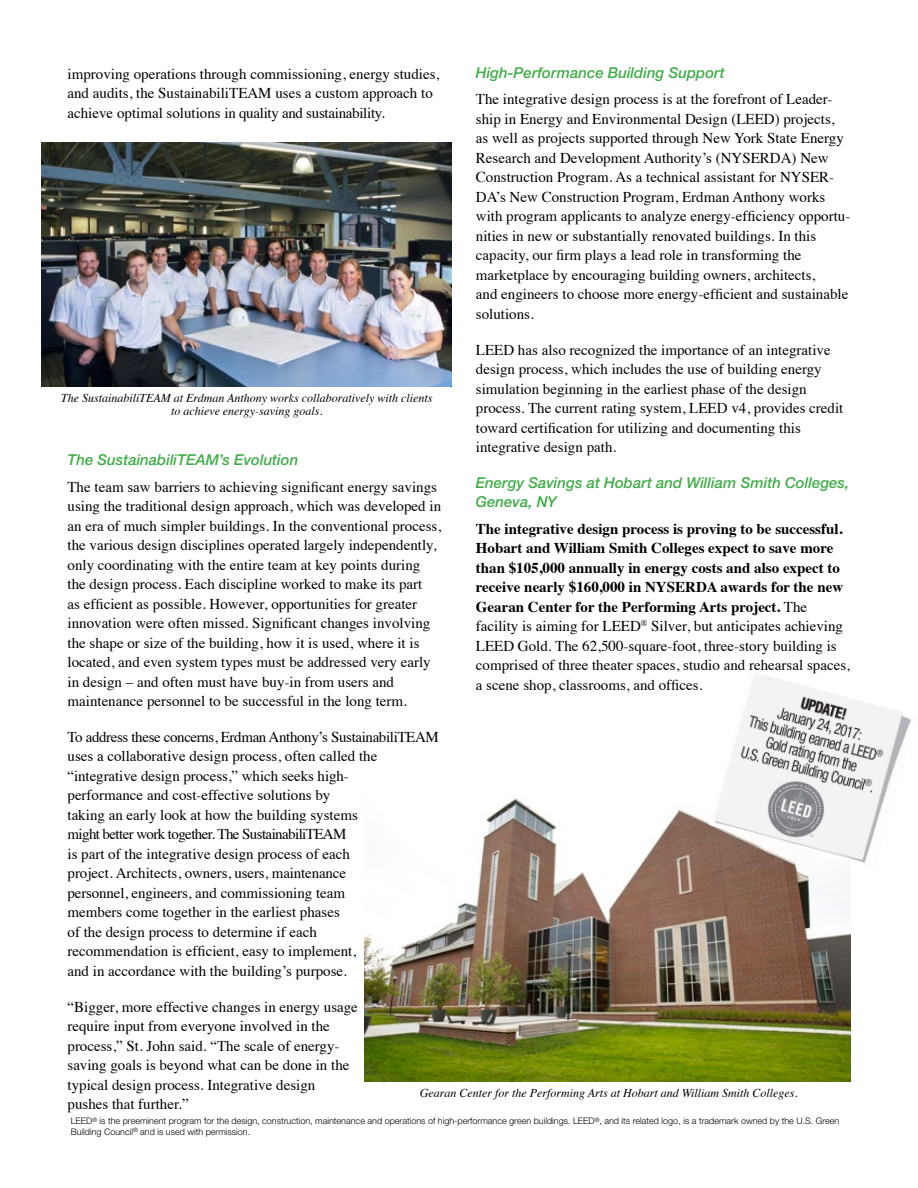
<style>
.page{position:relative;width:918px;height:1188px;background:#fff}
.page>*{position:absolute;margin:0;border:0;box-sizing:border-box;transform-origin:0 0}
.t1{font:15px/19.5px "Times";color:#000}
.t2{font:700 15px/19.5px "Times";color:#000}
.t3{font:italic 500 15px/19.5px "Helvetica Neue LT Std";color:#41ad49}
.t4{font:italic 12px/13.5px "Times";color:#000;text-align:center}
.t5{font:300 9px/10.8px "Helvetica Neue LT Std";color:#000}
.s1{font-weight:400}
</style>
<div class="page">
<img style="left:365px;top:797px;width:485px;height:285px">
<img style="left:41px;top:143px;width:410px;height:244px">
<img style="left:710px;top:672px;width:202px;height:196px">
<p class="t3" style="left:476px;top:63px;width:250px">High-Performance Building Support</p>
<p class="t1" style="left:476px;top:88px;width:376px">The integrative design process is at the forefront of Leader&shy;ship in Energy and Environmental Design (LEED) projects, as well as projects supported through New York State Energy Research and Development Authority’s (NYSERDA) New Construction Program. As a technical assistant for NYSER-DA’s New Construction Program, Erdman Anthony works with program applicants to analyze energy-efficiency opportu&shy;nities in new or substantially renovated buildings. In this capacity, our firm plays a lead role in transforming the marketplace by encouraging building owners, architects,<br>and engineers to choose more energy-efficient and sustainable solutions.</p>
<p class="t1" style="left:476px;top:339px;width:369px">LEED has also recognized the importance of an integrative design process, which includes the use of building energy simulation beginning in the earliest phase of the design process. The current rating system, LEED v4, provides credit toward certification for utilizing and documenting this integrative design path.</p>
<p class="t3" style="left:476px;top:473px;width:375px">Energy Savings at Hobart and William Smith Colleges,<br>Geneva, NY</p>
<p class="t2" style="left:476px;top:517px;width:376px">The integrative design process is proving to be successful.<br>Hobart and William Smith Colleges expect to save more than $105,000 annually in energy costs and also expect to receive nearly $160,000 in NYSERDA awards for the new Gearan Center for the Performing Arts project. <span class="s1">The facility is aiming for LEED</span><sup>®</sup> <span class="s1">Silver, but anticipates achieving LEED Gold. The 62,500-square-foot, three-story building is comprised of three theater spaces, studio and rehearsal spaces, a scene shop, classrooms, and offices.</span></p>
<p class="t1" style="left:68px;top:63px;width:373px">improving operations through commissioning, energy studies, and audits, the SustainabiliTEAM uses a custom approach to achieve optimal solutions in quality and sustainability.</p>
<p class="t4" style="left:61px;top:390px;width:373px">The SustainabiliTEAM at Erdman Anthony works collaboratively with clients to achieve energy-saving goals.</p>
<p class="t3" style="left:68px;top:450px;width:232px">The SustainabiliTEAM’s Evolution</p>
<p class="t1" style="left:68px;top:476px;width:375px">The team saw barriers to achieving significant energy savings using the traditional design approach, which was developed in an era of much simpler buildings. In the conventional process, the various design disciplines operated largely independently, only coordinating with the entire team at key points during the design process. Each discipline worked to make its part<br>as efficient as possible. However, opportunities for greater innovation were often missed. Significant changes involving the shape or size of the building, how it is used, where it is located, and even system types must be addressed very early in design – and often must have buy-in from users and maintenance personnel to be successful in the long term.</p>
<p class="t1" style="left:68px;top:726px;width:373px">To address these concerns, Erdman Anthony’s SustainabiliTEAM uses a collaborative design process, often called the “integrative design process,” which seeks high-<br>performance and cost-effective solutions by<br>taking an early look at how the building systems<br>might better work together. The SustainabiliTEAM<br>is part of the integrative design process of each<br>project. Architects, owners, users, maintenance<br>personnel, engineers, and commissioning team<br>members come together in the earliest phases<br>of the design process to determine if each<br>recommendation is efficient, easy to implement,<br>and in accordance with the building’s purpose.</p>
<p class="t1" style="left:68px;top:996px;width:292px">“Bigger, more effective changes in energy usage require input from everyone involved in the process,” St. John said. “The scale of energy&shy;saving goals is beyond what can be done in the typical design process. Integrative design pushes that further.”</p>
<p class="t4" style="left:420px;top:1085px;width:379px">Gearan Center for the Performing Arts at Hobart and William Smith Colleges.</p>
<p class="t5" style="left:71px;top:1116px;width:770px">LEED<sup>®</sup> is the preeminent program for the design, construction, maintenance and operations of high-performance green buildings. LEED<sup>®</sup>, and its related logo, is a trademark owned by the U.S. Green<br>Building Council<sup>®</sup> and is used with permission.</p>
</div>
